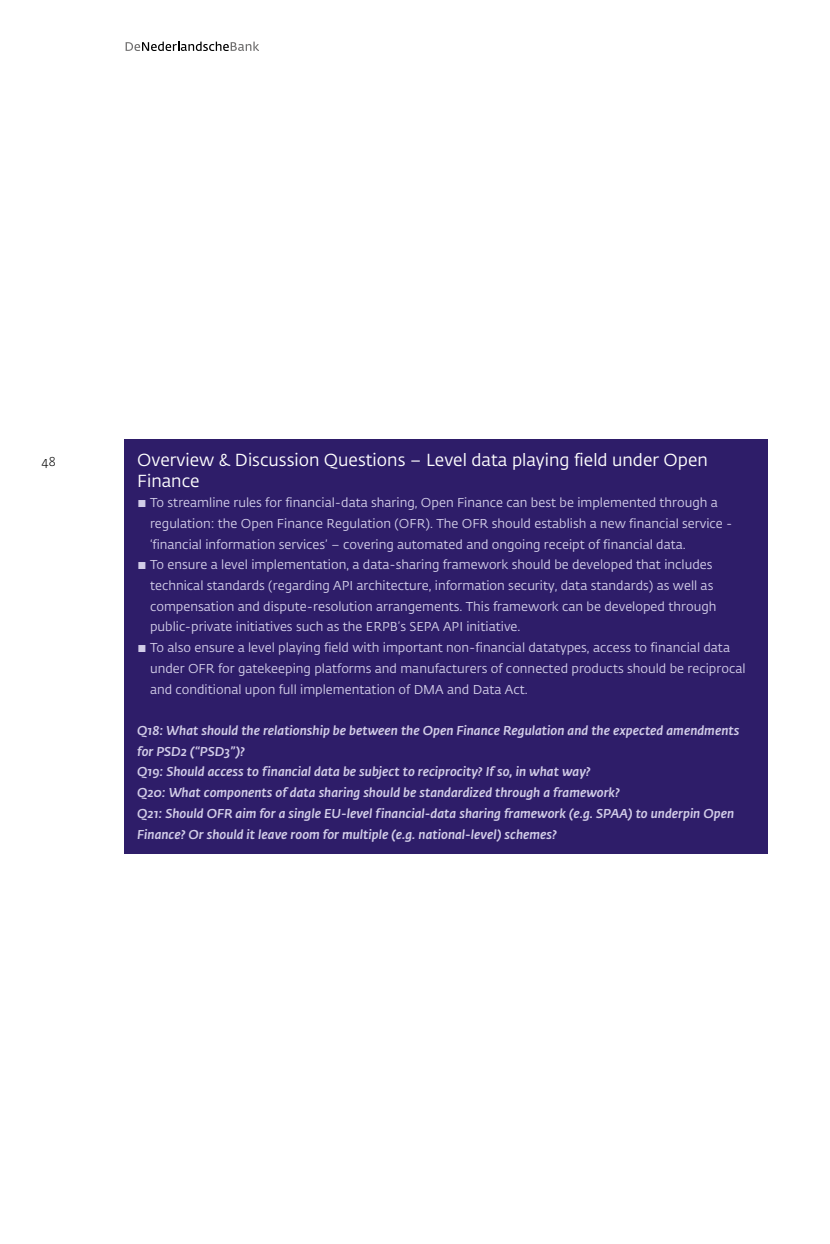
<style>
.page{position:relative;width:830px;height:1244px;background:#fff}
.page>*{position:absolute;margin:0;border:0;box-sizing:border-box;transform-origin:0 0}
.Kader_Kop{font:17.25px/20.7px "DNB Fedra";color:#fff}
.t1{font:12.75px/20.7px "DNB Fedra";color:#d2cde8}
.Kader_Body{font:italic 500 12.75px/20.7px "DNB Fedra";color:#d2cde8}
.t2{font:300 12.75px "DNB Fedra";color:#000}
</style>
<div class="page">
<svg style="left:125px;top:42px;width:134px;height:9px"></svg>
<div style="left:124px;top:440px;width:643px;height:67px;background:#2e1d69"></div>
<div style="left:124px;top:493px;width:643px;height:71px;background:#2e1d69"></div>
<div style="left:124px;top:555px;width:643px;height:92px;background:#2e1d69"></div>
<div style="left:124px;top:638px;width:643px;height:71px;background:#2e1d69"></div>
<div style="left:124px;top:700px;width:643px;height:30px;background:#2e1d69"></div>
<div style="left:124px;top:721px;width:643px;height:50px;background:#2e1d69"></div>
<div style="left:124px;top:762px;width:643px;height:30px;background:#2e1d69"></div>
<div style="left:124px;top:783px;width:643px;height:29px;background:#2e1d69"></div>
<div style="left:124px;top:803px;width:643px;height:51px;background:#2e1d69"></div>
<p class="t2" style="left:41px;top:454px;width:16px">48</p>
<p class="Kader_Kop" style="left:137px;top:450px;width:572px">Overview &amp; Discussion Questions – Level data playing field under Open<br>Finance</p>
<p class="t1" style="left:150px;top:492px;width:583px;text-indent:-13px">▪ To streamline rules for financial-data sharing, Open Finance can best be implemented through a regulation: the Open Finance Regulation (OFR). The OFR should establish a new financial service - ‘financial information services’ – covering automated and ongoing receipt of financial data.</p>
<p class="t1" style="left:150px;top:555px;width:567px;text-indent:-13px">▪ To ensure a level implementation, a data-sharing framework should be developed that includes technical standards (regarding API architecture, information security, data standards) as well as compensation and dispute-resolution arrangements. This framework can be developed through public-private initiatives such as the ERPB’s SEPA API initiative.</p>
<p class="t1" style="left:150px;top:637px;width:596px;text-indent:-13px">▪ To also ensure a level playing field with important non-financial datatypes, access to financial data under OFR for gatekeeping platforms and manufacturers of connected products should be reciprocal and conditional upon full implementation of DMA and Data Act.</p>
<p class="Kader_Body" style="left:137px;top:720px;width:603px">Q18: What should the relationship be between the Open Finance Regulation and the expected amendments for PSD2 (“PSD3”)?</p>
<p class="Kader_Body" style="left:137px;top:761px;width:455px">Q19: Should access to financial data be subject to reciprocity? If so, in what way?</p>
<p class="Kader_Body" style="left:137px;top:782px;width:484px">Q20: What components of data sharing should be standardized through a framework?</p>
<p class="Kader_Body" style="left:137px;top:803px;width:598px">Q21: Should OFR aim for a single EU-level financial-data sharing framework (e.g. SPAA) to underpin Open<br>Finance? Or should it leave room for multiple (e.g. national-level) schemes?</p>
</div>
